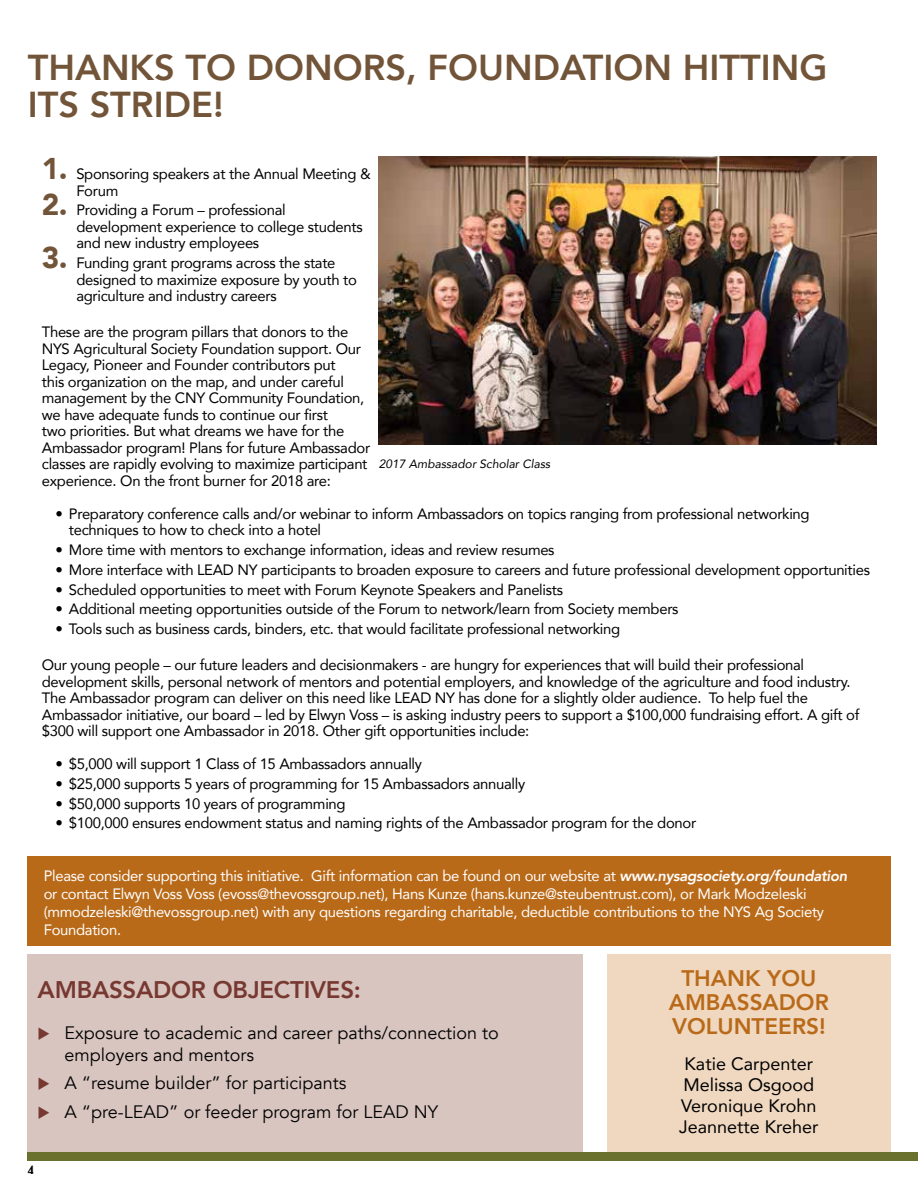
<style>
.page{position:relative;width:918px;height:1188px;background:#fff}
.page>*{position:absolute;margin:0;border:0;box-sizing:border-box;transform-origin:0 0}
.t1{font:800 36px/37.5px "Avenir";color:#725539}
.t2{font:800 24px "Avenir";letter-spacing:-.01em;color:#773831}
.t3{font:800 22.5px/24px "Avenir";color:#b96a19;text-align:center}
.t4{font:18px/21.6px "Avenir";color:#000}
.t5{font:18px/21px "Avenir";color:#000;text-align:center}
.t6{font:18px "Beirut";color:#000}
.t7{font:15px/16.5px "Avenir";letter-spacing:-.02em;color:#000}
.t8{font:15px/18px "Avenir";letter-spacing:-.02em;color:#fff}
.t9{font:italic 12px "Avenir";color:#000}
.s1{font-weight:900;font-size:30px;color:#725539}
.s2{font-weight:800;font-style:italic}
.s3{color:#773831}
</style>
<div class="page">
<div style="left:607px;top:954px;width:284px;height:202px;background:#efd7c0"></div>
<div style="left:27px;top:954px;width:556px;height:201px;background:#d8c5bf"></div>
<div style="left:27px;top:857px;width:864px;height:89px;background:#b96a19"></div>
<div style="left:27px;top:1152px;width:891px;height:9px;background:#6a712f"></div>
<img style="left:379px;top:157px;width:497px;height:287px">
<h1 class="t1" style="left:28px;top:48px;width:801px">THANKS TO DONORS, FOUNDATION HITTING<br>ITS STRIDE!</h1>
<p class="t7" style="left:76px;top:165px;width:296px;text-indent:-34px"><span class="s1">1.</span> Sponsoring speakers at the Annual Meeting &amp;<br>Forum</p>
<p class="t7" style="left:76px;top:201px;width:288px;text-indent:-34px"><span class="s1">2.</span> Providing a Forum – professional development experience to college students and new industry employees</p>
<p class="t7" style="left:76px;top:254px;width:282px;text-indent:-34px"><span class="s1">3.</span> Funding grant programs across the state designed to maximize exposure by youth to agriculture and industry careers</p>
<p class="t7" style="left:42px;top:323px;width:330px">These are the program pillars that donors to the NYS Agricultural Society Foundation support. Our Legacy, Pioneer and Founder contributors put<br>this organization on the map, and under careful management by the CNY Community Foundation, we have adequate funds to continue our first<br>two priorities. But what dreams we have for the Ambassador program! Plans for future Ambassador classes are rapidly evolving to maximize participant experience. On the front burner for 2018 are:</p>
<p class="t7" style="left:69px;top:505px;width:742px;text-indent:-13px">• Preparatory conference calls and/or webinar to inform Ambassadors on topics ranging from professional networking techniques to how to check into a hotel</p>
<p class="t7" style="left:55px;top:541px;width:501px">• More time with mentors to exchange information, ideas and review resumes</p>
<p class="t7" style="left:55px;top:561px;width:816px">• More interface with LEAD NY participants to broaden exposure to careers and future professional development opportunities</p>
<p class="t7" style="left:55px;top:581px;width:509px">• Scheduled opportunities to meet with Forum Keynote Speakers and Panelists</p>
<p class="t7" style="left:55px;top:600px;width:625px">• Additional meeting opportunities outside of the Forum to network/learn from Society members</p>
<p class="t7" style="left:55px;top:620px;width:566px">• Tools such as business cards, binders, etc. that would facilitate professional networking</p>
<p class="t7" style="left:42px;top:656px;width:819px">Our young people – our future leaders and decisionmakers - are hungry for experiences that will build their professional development skills, personal network of mentors and potential employers, and knowledge of the agriculture and food industry.<br>The Ambassador program can deliver on this need like LEAD NY has done for a slightly older audience. To help fuel the Ambassador initiative, our board – led by Elwyn Voss – is asking industry peers to support a $100,000 fundraising effort. A gift of $300 will support one Ambassador in 2018. Other gift opportunities include:</p>
<p class="t7" style="left:55px;top:755px;width:368px">• $5,000 will support 1 Class of 15 Ambassadors annually</p>
<p class="t7" style="left:55px;top:775px;width:471px">• $25,000 supports 5 years of programming for 15 Ambassadors annually</p>
<p class="t7" style="left:55px;top:795px;width:292px">• $50,000 supports 10 years of programming</p>
<p class="t7" style="left:55px;top:815px;width:642px">• $100,000 ensures endowment status and naming rights of the Ambassador program for the donor</p>
<p class="t9" style="left:379px;top:456px;width:173px">2017 Ambassador Scholar Class</p>
<p class="t8" style="left:44px;top:866px;width:805px">Please consider supporting this initiative. Gift information can be found on our website at <span class="s2">www.nysagsociety.org/foundation </span>or contact Elwyn Voss Voss (evoss@thevossgroup.net), Hans Kunze (hans.kunze@steubentrust.com), or Mark Modzeleski (mmodzeleski@thevossgroup.net) with any questions regarding charitable, deductible contributions to the NYS Ag Society Foundation.</p>
<h3 class="t3" style="left:669px;top:966px;width:161px">THANK YOU<br>AMBASSADOR<br>VOLUNTEERS!</h3>
<p class="t5" style="left:679px;top:1053px;width:141px">Katie Carpenter<br>Melissa Osgood<br>Veronique Krohn<br>Jeannette Kreher</p>
<h2 class="t2" style="left:38px;top:971px;width:325px">AMBASSADOR OBJECTIVES:</h2>
<p class="t4" style="left:65px;top:1023px;width:436px;text-indent:-27px"><span class="s3">◆</span> Exposure to academic and career paths/connection to employers and mentors</p>
<p class="t4" style="left:38px;top:1073px;width:310px"><span class="s3">◆</span> A “resume builder” for participants</p>
<p class="t4" style="left:38px;top:1101px;width:402px"><span class="s3">◆</span> A “pre-LEAD” or feeder program for LEAD NY</p>
<p class="t6" style="left:27px;top:1156px;width:9px">4</p>
</div>
